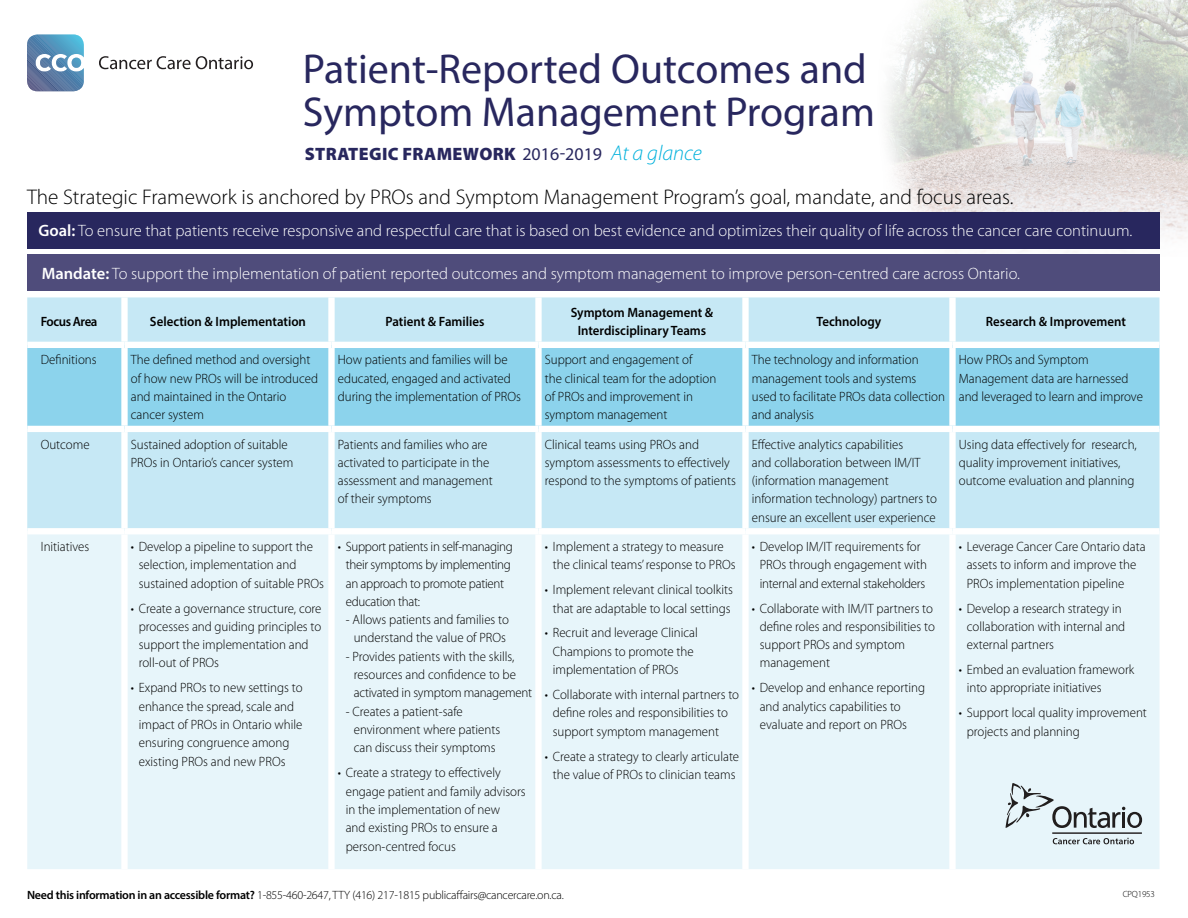
<style>
.page{position:relative;width:1188px;height:918px;background:#fff}
.page>*{position:absolute;margin:0;border:0;box-sizing:border-box;transform-origin:0 0}
.t1{font:42px/43.2px "Myriad Pro";color:#28275e}
.PAge_2_h3{font:italic 300 21.45px "Myriad Pro";color:#00b1dc}
.Page_2_h4{font:300 21.3px "Myriad Pro";color:#000}
.Page_2_subhead{font:900 18px "Myriad Pro";letter-spacing:.02em;color:#28275e}
.Page_2_h5{font:300 16.5px "Myriad Pro";color:#fff}
.Body{font:300 13.5px/18.3px "Myriad Pro";color:#000;scale:.96 1}
.Body-2{font:600 13.5px/18.3px "Myriad Pro";color:#000;text-align:center;scale:.96 1}
.Body-3{font:300 13.5px/18.3px "Myriad Pro";letter-spacing:-.02em;color:#000;scale:.96 1}
.Pros_table_paragraph{font:300 13.5px/18.3px "Myriad Pro";color:#000;scale:.96 1}
.Body-4{font:600 13.5px "Myriad Pro";letter-spacing:-.035em;color:#000;scale:.96 1}
.t2{font:300 12px "Myriad Pro";letter-spacing:-.02em;color:#000}
.t3{font:300 9px "Myriad Pro";letter-spacing:-.02em;color:#000}
.s1{font-weight:400}
.s2{font-weight:600}
</style>
<div class="page">
<img style="left:887px;top:0;width:301px;height:252px">
<div style="left:27px;top:297px;width:1133px;height:231px;background:#c6e8f5"></div>
<div style="left:27px;top:348px;width:1133px;height:78px;background:#8cd3ec"></div>
<div style="left:27px;top:534px;width:1133px;height:335px;background:#e7f5fa"></div>
<div style="left:121px;top:297px;width:7px;height:45px;background:#fff"></div>
<div style="left:328px;top:297px;width:7px;height:45px;background:#fff"></div>
<div style="left:535px;top:297px;width:7px;height:45px;background:#fff"></div>
<div style="left:742px;top:297px;width:7px;height:45px;background:#fff"></div>
<div style="left:949px;top:297px;width:7px;height:45px;background:#fff"></div>
<div style="left:27px;top:342px;width:98px;height:6px;background:#fff"></div>
<div style="left:124px;top:342px;width:208px;height:6px;background:#fff"></div>
<div style="left:121px;top:348px;width:7px;height:78px;background:#fff"></div>
<div style="left:332px;top:342px;width:206px;height:6px;background:#fff"></div>
<div style="left:328px;top:348px;width:7px;height:78px;background:#fff"></div>
<div style="left:538px;top:342px;width:208px;height:6px;background:#fff"></div>
<div style="left:535px;top:348px;width:7px;height:78px;background:#fff"></div>
<div style="left:746px;top:342px;width:206px;height:6px;background:#fff"></div>
<div style="left:742px;top:348px;width:7px;height:78px;background:#fff"></div>
<div style="left:952px;top:342px;width:208px;height:6px;background:#fff"></div>
<div style="left:949px;top:348px;width:7px;height:78px;background:#fff"></div>
<div style="left:27px;top:426px;width:98px;height:6px;background:#fff"></div>
<div style="left:124px;top:426px;width:208px;height:6px;background:#fff"></div>
<div style="left:121px;top:432px;width:7px;height:96px;background:#fff"></div>
<div style="left:332px;top:426px;width:206px;height:6px;background:#fff"></div>
<div style="left:328px;top:432px;width:7px;height:96px;background:#fff"></div>
<div style="left:538px;top:426px;width:208px;height:6px;background:#fff"></div>
<div style="left:535px;top:432px;width:7px;height:96px;background:#fff"></div>
<div style="left:746px;top:426px;width:206px;height:6px;background:#fff"></div>
<div style="left:742px;top:432px;width:7px;height:96px;background:#fff"></div>
<div style="left:952px;top:426px;width:208px;height:6px;background:#fff"></div>
<div style="left:949px;top:432px;width:7px;height:96px;background:#fff"></div>
<div style="left:121px;top:534px;width:7px;height:335px;background:#fff"></div>
<div style="left:328px;top:534px;width:7px;height:335px;background:#fff"></div>
<div style="left:535px;top:534px;width:7px;height:335px;background:#fff"></div>
<div style="left:742px;top:534px;width:7px;height:335px;background:#fff"></div>
<div style="left:949px;top:534px;width:7px;height:335px;background:#fff"></div>
<div style="left:27px;top:212px;width:1133px;height:37px;background:#28275e"></div>
<div style="left:27px;top:254px;width:1133px;height:37px;background:#4f4c7b"></div>
<svg style="left:99px;top:56px;width:154px;height:13px"></svg>
<svg style="left:27px;top:34px;width:57px;height:57px;background:#7199bb"></svg>
<svg style="left:1006px;top:783px;width:136px;height:45px;background:#c6d1d5"></svg>
<svg style="left:1053px;top:838px;width:81px;height:6px"></svg>
<hr style="left:1052px;top:832px;width:90px;height:2px;background:#231f20">
<p class="t1" style="left:303px;top:47px;width:574px">Patient-Reported Outcomes and<br>Symptom Management Program</p>
<p class="Page_2_subhead" style="left:305px;top:144px;width:299px">STRATEGIC FRAMEWORK <span class="s1">2016-2019</span></p>
<p class="PAge_2_h3" style="left:611px;top:142px;width:92px">At a glance</p>
<p class="Page_2_h4" style="left:27px;top:186px;width:988px">The Strategic Framework is anchored by PROs and Symptom Management Program’s goal, mandate, and focus areas.</p>
<p class="Page_2_h5" style="left:38px;top:222px;width:1095px"><span class="s2">Goal:</span> To ensure that patients receive responsive and respectful care that is based on best evidence and optimizes their quality of life across the cancer care continuum.</p>
<p class="Page_2_h5" style="left:42px;top:264px;width:980px"><span class="s2">Mandate:</span> To support the implementation of patient reported outcomes and symptom management to improve person-centred care across Ontario.</p>
<p class="Body-4" style="left:41px;top:313px;width:61px">Focus Area</p>
<p class="Body-2" style="left:150px;top:312px;width:164px">Selection &amp; Implementation</p>
<p class="Body-2" style="left:386px;top:312px;width:105px">Patient &amp; Families</p>
<p class="Body-2" style="left:571px;top:303px;width:150px">Symptom Management &amp;<br>Interdisciplinary Teams</p>
<p class="Body-2" style="left:817px;top:312px;width:69px">Technology</p>
<p class="Body-2" style="left:986px;top:312px;width:147px">Research &amp; Improvement</p>
<p class="Body" style="left:41px;top:351px;width:60px">Definitions</p>
<p class="Body" style="left:131px;top:351px;width:197px">The defined method and oversight of how new PROs will be introduced and maintained in the Ontario cancer system</p>
<p class="Body" style="left:338px;top:351px;width:192px">How patients and families will be educated, engaged and activated during the implementation of PROs</p>
<p class="Body" style="left:545px;top:351px;width:180px">Support and engagement of<br>the clinical team for the adoption of PROs and improvement in symptom management</p>
<p class="Body" style="left:752px;top:351px;width:203px">The technology and information management tools and systems<br>used to facilitate PROs data collection and analysis</p>
<p class="Body" style="left:959px;top:351px;width:193px">How PROs and Symptom<br>Management data are harnessed and leveraged to learn and improve</p>
<p class="Body" style="left:41px;top:435px;width:52px">Outcome</p>
<p class="Pros_table_paragraph" style="left:131px;top:435px;width:171px">Sustained adoption of suitable<br>PROs in Ontario’s cancer system</p>
<p class="Body" style="left:338px;top:435px;width:163px">Patients and families who are activated to participate in the assessment and management of their symptoms</p>
<p class="Body" style="left:545px;top:435px;width:201px">Clinical teams using PROs and symptom assessments to effectively respond to the symptoms of patients</p>
<p class="Body" style="left:752px;top:435px;width:194px">Effective analytics capabilities<br>and collaboration between IM/IT (information management information technology) partners to ensure an excellent user experience</p>
<p class="Body" style="left:959px;top:435px;width:187px">Using data effectively for research, quality improvement initiatives, outcome evaluation and planning</p>
<p class="Body" style="left:41px;top:537px;width:52px">Initiatives</p>
<p class="Body" style="left:139px;top:537px;width:194px;text-indent:-8px">• Develop a pipeline to support the selection, implementation and sustained adoption of suitable PROs</p>
<p class="Body" style="left:139px;top:599px;width:192px;text-indent:-8px">• Create a governance structure, core processes and guiding principles to support the implementation and roll-out of PROs</p>
<p class="Body" style="left:139px;top:679px;width:172px;text-indent:-8px">• Expand PROs to new settings to enhance the spread, scale and impact of PROs in Ontario while ensuring congruence among existing PROs and new PROs</p>
<p class="Body-3" style="left:346px;top:537px;width:175px;text-indent:-8px">• Support patients in self-managing their symptoms by implementing an approach to promote patient education that:</p>
<p class="Body" style="left:346px;top:611px;width:172px;text-align:center">- Allows patients and families to understand the value of PROs</p>
<p class="Body" style="left:354px;top:647px;width:187px;text-indent:-8px">- Provides patients with the skills, resources and confidence to be activated in symptom management</p>
<p class="Body" style="left:354px;top:702px;width:154px;text-indent:-8px">- Creates a patient-safe environment where patients can discuss their symptoms</p>
<p class="Body" style="left:346px;top:764px;width:189px;text-indent:-8px">• Create a strategy to effectively engage patient and family advisors in the implementation of new<br>and existing PROs to ensure a person-centred focus</p>
<p class="Body" style="left:752px;top:537px;width:184px;text-align:center">• Develop IM/IT requirements for<br>PROs through engagement with internal and external stakeholders</p>
<p class="Body" style="left:760px;top:599px;width:184px;text-indent:-8px">• Collaborate with IM/IT partners to define roles and responsibilities to support PROs and symptom management</p>
<p class="Body" style="left:760px;top:679px;width:174px;text-indent:-8px">• Develop and enhance reporting and analytics capabilities to evaluate and report on PROs</p>
<p class="Body" style="left:553px;top:537px;width:192px;text-indent:-8px">• Implement a strategy to measure the clinical teams’ response to PROs</p>
<p class="Body" style="left:545px;top:581px;width:198px;text-align:center">• Implement relevant clinical toolkits that are adaptable to local settings</p>
<p class="Body" style="left:553px;top:624px;width:153px;text-indent:-8px">• Recruit and leverage Clinical<br>Champions to promote the implementation of PROs</p>
<p class="Body" style="left:553px;top:686px;width:196px;text-indent:-8px">• Collaborate with internal partners to define roles and responsibilities to support symptom management</p>
<p class="Body" style="left:545px;top:747px;width:204px;text-align:center">• Create a strategy to clearly articulate the value of PROs to clinician teams</p>
<p class="Body" style="left:967px;top:537px;width:188px;text-indent:-8px">• Leverage Cancer Care Ontario data assets to inform and improve the<br>PROs implementation pipeline</p>
<p class="Body" style="left:967px;top:599px;width:167px;text-indent:-8px">• Develop a research strategy in collaboration with internal and external partners</p>
<p class="Body" style="left:967px;top:661px;width:176px;text-indent:-8px">• Embed an evaluation framework into appropriate initiatives</p>
<p class="Body" style="left:967px;top:704px;width:189px;text-indent:-8px">• Support local quality improvement projects and planning</p>
<p class="t2" style="left:27px;top:888px;width:538px"><span class="s2">Need this information in an accessible format?</span> 1-855-460-2647, TTY (416) 217-1815 publicaffairs@cancercare.on.ca.</p>
<p class="t3" style="left:1123px;top:889px;width:34px">CPQ1953</p>
</div>
